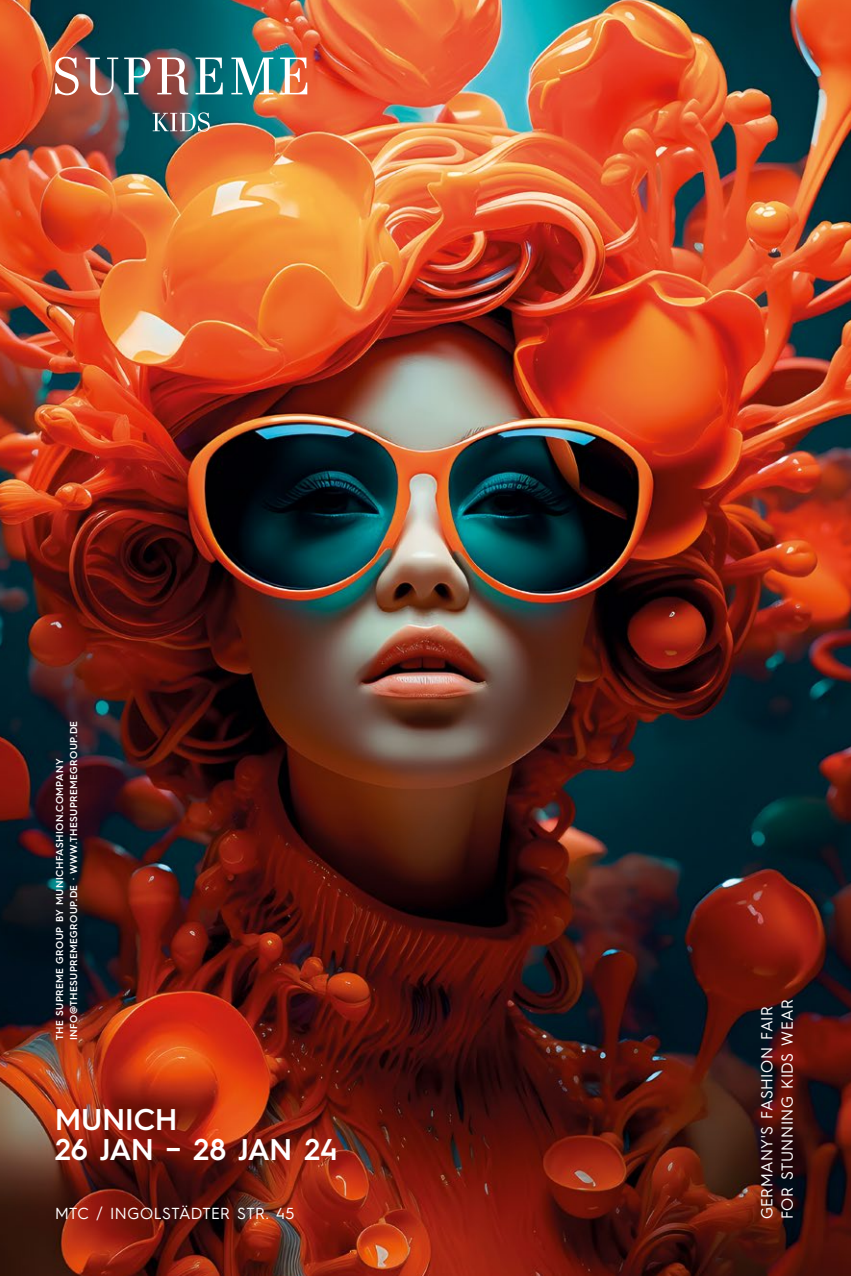
<style>
.page{position:relative;width:851px;height:1276px;background:#fff}
.page>*{position:absolute;margin:0;border:0;box-sizing:border-box;transform-origin:0 0}
.t1{font:600 30px/30px "Hurme Geometric Sans 4";letter-spacing:-.005em;color:#fff}
.t2{font:16px/20px "Hurme Geometric Sans 4";letter-spacing:.025em;color:#fff}
.t3{font:600 10px/14px "Hurme Geometric Sans 4";letter-spacing:.045em;color:#fff}
</style>
<div class="page">
<img style="left:0;top:0;width:850px;height:1276px">
<svg style="left:55px;top:57px;width:24px;height:38px"></svg>
<svg style="left:85px;top:58px;width:33px;height:37px"></svg>
<svg style="left:124px;top:58px;width:26px;height:36px"></svg>
<svg style="left:157px;top:58px;width:31px;height:37px"></svg>
<svg style="left:195px;top:58px;width:28px;height:36px"></svg>
<svg style="left:231px;top:58px;width:42px;height:37px"></svg>
<svg style="left:280px;top:58px;width:27px;height:36px"></svg>
<svg style="left:153px;top:112px;width:57px;height:20px"></svg>
<p class="t3" style="left:52px;top:1040px;width:321px;rotate:-90deg">THE SUPREME GROUP BY MUNICHFASHION.COMPANY<br>INFO@THESUPREMEGROUP.DE · WWW.THESUPREMEGROUP.DE</p>
<h1 class="t1" style="left:55px;top:1103px;width:284px">MUNICH<br>26 JAN – 28 JAN 24</h1>
<h2 class="t2" style="left:55px;top:1203px;width:241px">MTC / INGOLSTÄDTER STR. 45</h2>
<h2 class="t2" style="left:756px;top:1219px;width:221px;rotate:-90deg">GERMANY'S FASHION FAIR<br>FOR STUNNING KIDS WEAR</h2>
</div>
